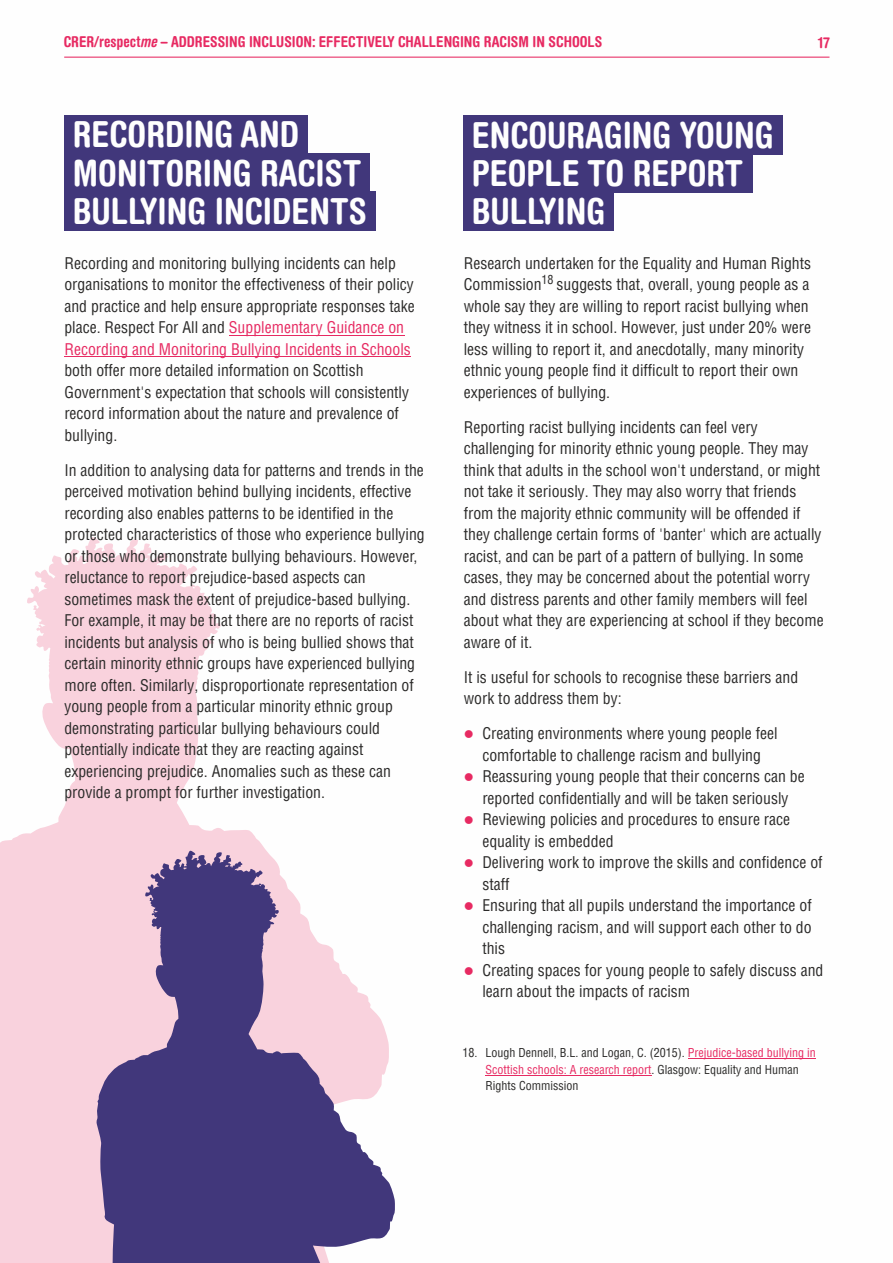
<style>
.page{position:relative;width:893px;height:1263px;background:#fff}
.page>*{position:absolute;margin:0;border:0;box-sizing:border-box;transform-origin:0 0}
.t1{font:700 condensed 36px/38.2px "Helvetica Rounded LT Pro";color:#fefefe}
.t2{font:condensed 15.75px/21.5px "Helvetica LT Pro";color:#2b2a29}
.t3{font:700 condensed 15px "Helvetica Rounded LT Pro";color:#e72a62}
.t4{font:condensed 12px/16.4px "Helvetica LT Pro";color:#2b2a29}
.s1{font-style:italic}
.s2{color:#e72a62}
</style>
<div class="page">
<svg style="left:0;top:537px;width:265px;height:726px;fill:#f9d2dd"></svg>
<div style="left:463px;top:191px;width:151px;height:40px;background:#41377b"></div>
<div style="left:463px;top:153px;width:290px;height:40px;background:#41377b"></div>
<div style="left:463px;top:115px;width:320px;height:40px;background:#41377b"></div>
<div style="left:65px;top:191px;width:311px;height:40px;background:#41377b"></div>
<div style="left:65px;top:153px;width:305px;height:40px;background:#41377b"></div>
<div style="left:65px;top:115px;width:243px;height:40px;background:#41377b"></div>
<hr style="left:229px;top:335px;width:175px;height:1px;background:#e72a62">
<hr style="left:64px;top:356px;width:347px;height:1px;background:#e72a62">
<hr style="left:688px;top:1058px;width:128px;height:1px;background:#e72a62">
<hr style="left:485px;top:1075px;width:166px;height:1px;background:#e72a62">
<hr style="left:64px;top:57px;width:765px;height:1px;background:#e72a62">
<svg style="left:96px;top:849px;width:299px;height:414px;background:#907fa9"></svg>
<p class="t3" style="left:64px;top:36px;width:540px">CRER/respect<span class="s1">me</span> – ADDRESSING INCLUSION: EFFECTIVELY CHALLENGING RACISM IN SCHOOLS</p>
<p class="t3" style="left:818px;top:37px;width:13px">17</p>
<h1 class="t1" style="left:73px;top:120px;width:295px">RECORDING AND<br>MONITORING RACIST<br>BULLYING INCIDENTS</h1>
<p class="t2" style="left:64px;top:255px;width:352px">Recording and monitoring bullying incidents can help organisations to monitor the effectiveness of their policy and practice and help ensure appropriate responses take place. Respect For All and <span class="s2">Supplementary Guidance on Recording and Monitoring Bullying Incidents in Schools</span></p>
<p class="t2" style="left:64px;top:362px;width:346px">both offer more detailed information on Scottish Government's expectation that schools will consistently record information about the nature and prevalence of bullying.</p>
<p class="t2" style="left:64px;top:462px;width:362px">In addition to analysing data for patterns and trends in the perceived motivation behind bullying incidents, effective recording also enables patterns to be identified in the protected characteristics of those who experience bullying or those who demonstrate bullying behaviours. However, reluctance to report prejudice-based aspects can sometimes mask the extent of prejudice-based bullying.<br>For example, it may be that there are no reports of racist incidents but analysis of who is being bullied shows that certain minority ethnic groups have experienced bullying more often. Similarly, disproportionate representation of young people from a particular minority ethnic group demonstrating particular bullying behaviours could potentially indicate that they are reacting against experiencing prejudice. Anomalies such as these can provide a prompt for further investigation.</p>
<h1 class="t1" style="left:472px;top:120px;width:303px">ENCOURAGING YOUNG<br>PEOPLE TO REPORT<br>BULLYING</h1>
<p class="t2" style="left:464px;top:254px;width:349px">Research undertaken for the Equality and Human Rights<br>Commission suggests that, overall, young people as a</p>
<p class="t4" style="left:542px;top:273px;width:13px">18</p>
<p class="t2" style="left:464px;top:297px;width:349px">whole say they are willing to report racist bullying when they witness it in school. However, just under 20% were less willing to report it, and anecdotally, many minority ethnic young people find it difficult to report their own experiences of bullying.</p>
<p class="t2" style="left:464px;top:419px;width:361px">Reporting racist bullying incidents can feel very challenging for minority ethnic young people. They may think that adults in the school won't understand, or might not take it seriously. They may also worry that friends from the majority ethnic community will be offended if they challenge certain forms of 'banter' which are actually racist, and can be part of a pattern of bullying. In some cases, they may be concerned about the potential worry and distress parents and other family members will feel about what they are experiencing at school if they become aware of it.</p>
<p class="t2" style="left:464px;top:669px;width:336px">It is useful for schools to recognise these barriers and work to address them by:</p>
<p class="t2" style="left:464px;top:725px;width:315px;text-align:center"><span class="s2">●</span> Creating environments where young people feel comfortable to challenge racism and bullying</p>
<p class="t2" style="left:464px;top:768px;width:342px;text-align:center"><span class="s2">●</span> Reassuring young people that their concerns can be reported confidentially and will be taken seriously</p>
<p class="t2" style="left:482px;top:811px;width:309px;text-indent:-19px"><span class="s2">●</span> Reviewing policies and procedures to ensure race equality is embedded</p>
<p class="t2" style="left:482px;top:854px;width:342px;text-indent:-19px"><span class="s2">●</span> Delivering work to improve the skills and confidence of staff</p>
<p class="t2" style="left:482px;top:897px;width:331px;text-align:justify;text-indent:-19px"><span class="s2">●</span> Ensuring that all pupils understand the importance of challenging racism, and will support each other to do this</p>
<p class="t2" style="left:482px;top:961px;width:343px;text-indent:-19px"><span class="s2">●</span> Creating spaces for young people to safely discuss and learn about the impacts of racism</p>
<p class="t4" style="left:462px;top:1046px;width:16px">18.</p>
<p class="t4" style="left:485px;top:1046px;width:332px">Lough Dennell, B.L. and Logan, C. (2015). <span class="s2">Prejudice-based bullying in<br>Scottish schools: A research report</span>. Glasgow: Equality and Human<br>Rights Commission</p>
</div>
